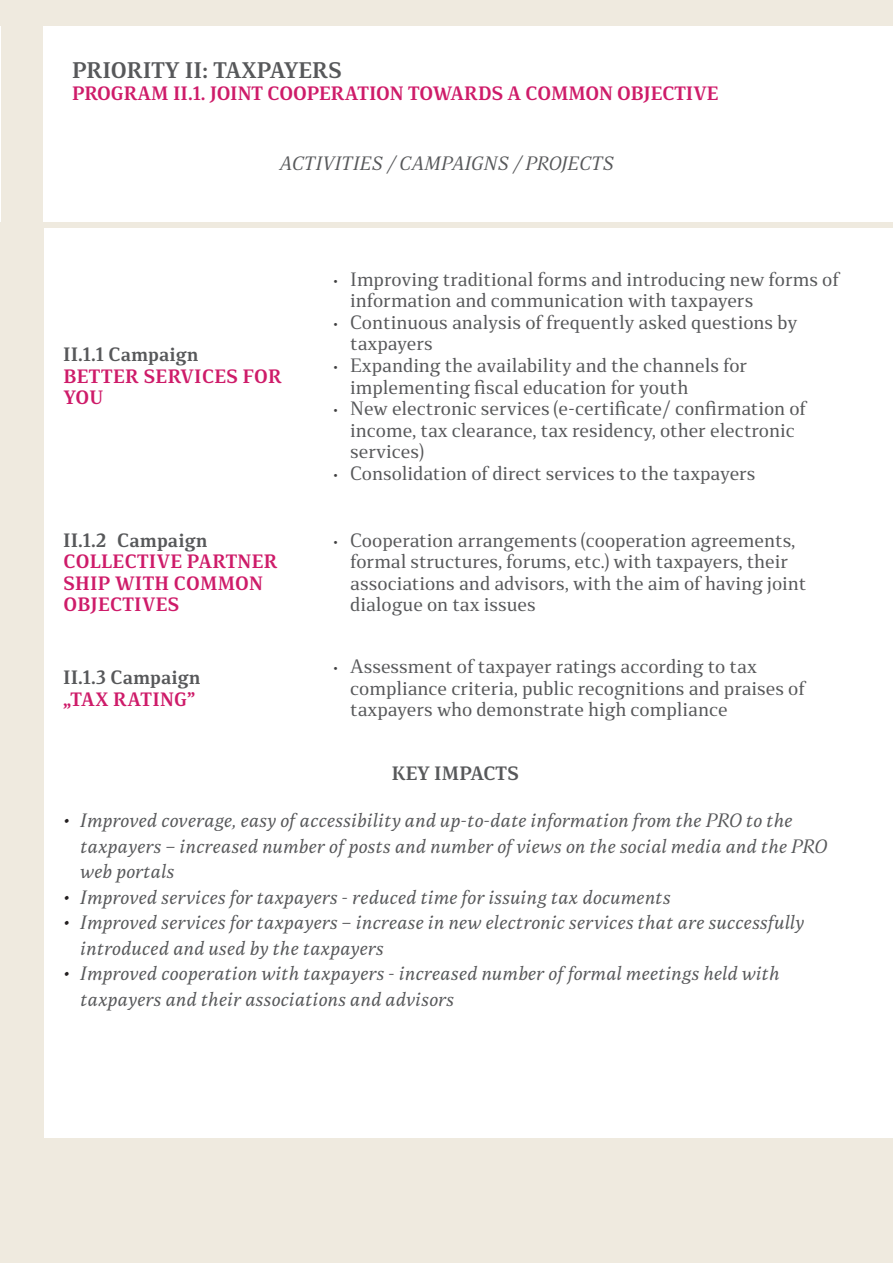
<style>
.page{position:relative;width:893px;height:1263px;background:#efeadf}
.page>*{position:absolute;margin:0;border:0;box-sizing:border-box;transform-origin:0 0}
.t1{font:700 21px "Stobi Serif";letter-spacing:-.005em;color:#57585a}
.t2{font:18px/21.6px "Stobi Serif";color:#57585a}
.t3{font:18px/25.5px "Stobi Serif It";color:#57585a}
.t4{font:700 18px/21.6px "Stobi Serif";letter-spacing:.01em;color:#ce1b69}
.t5{font:700 18px "Stobi Serif";color:#57585a}
.s1{font-weight:300;font-size:13.5px;color:#3e3e3f}
.s2{color:#231f20}
</style>
<div class="page">
<div style="left:45px;top:228px;width:848px;height:909px;background:#fff"></div>
<div style="left:44px;top:26px;width:849px;height:195px;background:#fff"></div>
<hr style="left:0;top:26px;width:1px;height:195px;background:#fff">
<p class="t1" style="left:72px;top:55px;width:271px">PRIORITY II: TAXPAYERS</p>
<p class="t4" style="left:72px;top:82px;width:648px">PROGRAM II.1. JOINT COOPERATION TOWARDS A COMMON OBJECTIVE</p>
<p class="t3" style="left:279px;top:150px;width:336px">ACTIVITIES / CAMPAIGNS / PROJECTS</p>
<p class="t5" style="left:63px;top:341px;width:137px">II.1.1 Campaign</p>
<p class="t4" style="left:63px;top:365px;width:220px">BETTER SERVICES FOR<br>YOU</p>
<p class="t5" style="left:63px;top:527px;width:146px">II.1.2 Campaign</p>
<p class="t4" style="left:63px;top:550px;width:216px">COLLECTIVE PARTNER<br>SHIP WITH COMMON<br>OBJECTIVES</p>
<p class="t5" style="left:63px;top:664px;width:139px">II.1.3 Campaign</p>
<p class="t4" style="left:63px;top:687px;width:134px">„TAX RATING”</p>
<p class="t2" style="left:350px;top:268px;width:490px;text-indent:-17px"><span class="s1">•</span> Improving traditional forms and introducing new forms of information and communication with taxpayers</p>
<p class="t2" style="left:350px;top:311px;width:449px;text-indent:-17px"><span class="s1">•</span> Continuous analysis of frequently asked questions by taxpayers</p>
<p class="t2" style="left:350px;top:354px;width:399px;text-indent:-17px"><span class="s1">•</span> Expanding the availability and the channels for implementing fiscal education for youth</p>
<p class="t2" style="left:350px;top:397px;width:457px;text-indent:-17px"><span class="s1">•</span> New electronic services (e-certificate/ confirmation of income, tax clearance, tax residency, other electronic services)</p>
<p class="t2" style="left:333px;top:462px;width:424px"><span class="s1">•</span> Consolidation of direct services to the taxpayers</p>
<p class="t2" style="left:350px;top:529px;width:458px;text-indent:-17px"><span class="s1">•</span> Cooperation arrangements (cooperation agreements, formal structures, forums, etc.) with taxpayers, their associations and advisors, with the aim of having joint dialogue on tax issues</p>
<p class="t2" style="left:350px;top:655px;width:456px;text-indent:-17px"><span class="s1">•</span> Assessment of taxpayer ratings according to tax compliance criteria, public recognitions and praises of taxpayers who demonstrate high compliance</p>
<p class="t5" style="left:392px;top:760px;width:129px">KEY IMPACTS</p>
<p class="t3" style="left:80px;top:807px;width:749px;text-indent:-17px"><span class="s2">•</span> Improved coverage, easy of accessibility and up-to-date information from the PRO to the taxpayers – increased number of posts and number of views on the social media and the PRO web portals</p>
<p class="t3" style="left:63px;top:884px;width:609px"><span class="s2">•</span> Improved services for taxpayers - reduced time for issuing tax documents</p>
<p class="t3" style="left:80px;top:909px;width:725px;text-indent:-17px"><span class="s2">•</span> Improved services for taxpayers – increase in new electronic services that are successfully introduced and used by the taxpayers</p>
<p class="t3" style="left:80px;top:960px;width:701px;text-indent:-17px"><span class="s2">•</span> Improved cooperation with taxpayers - increased number of formal meetings held with taxpayers and their associations and advisors</p>
</div>
